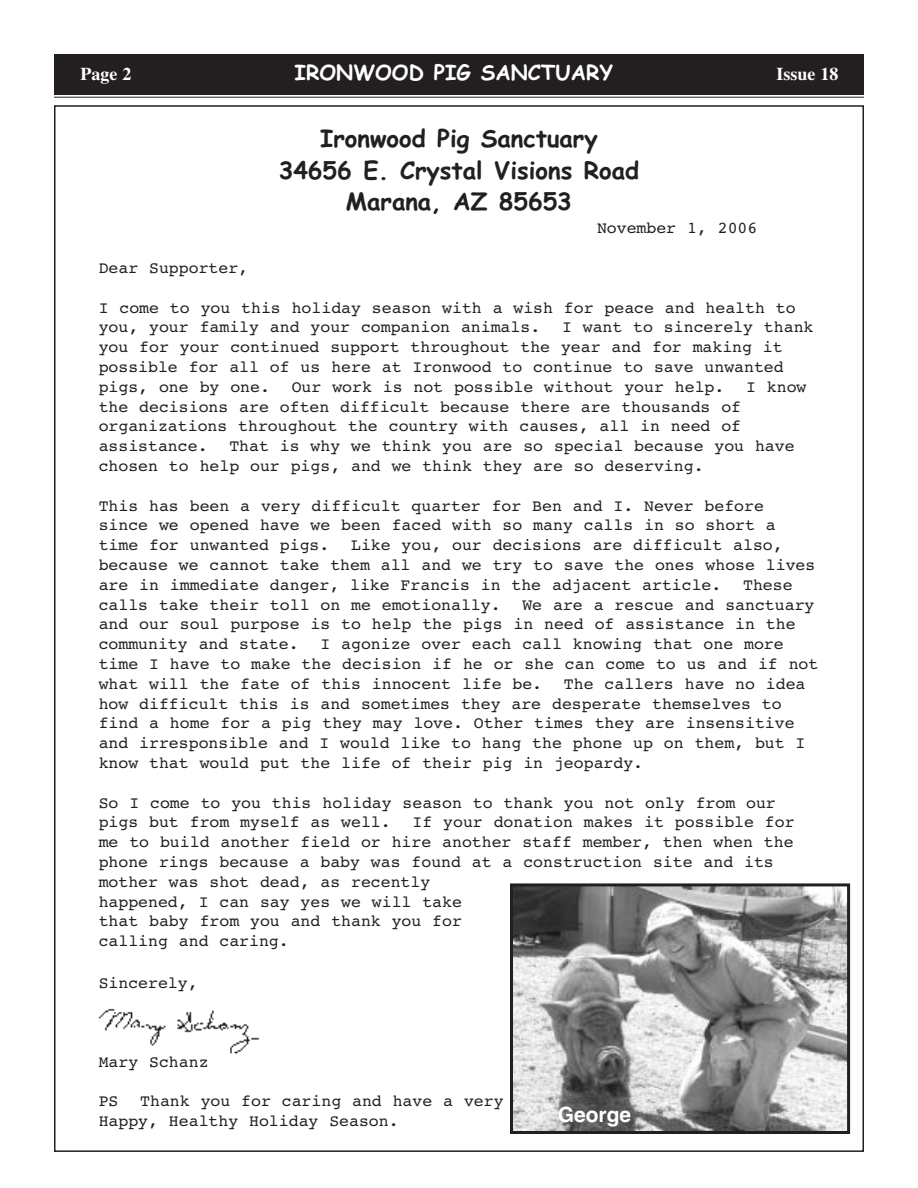
<style>
.page{position:relative;width:918px;height:1188px;background:#fff}
.page>*{position:absolute;margin:0;border:0;box-sizing:border-box;transform-origin:0 0}
.t1{font:700 24px/31.5px "Comic Sans MS";color:#231f20;text-align:center}
.t2{font:700 21px "Comic Sans MS";color:#fff}
.t3{font:700 21px "Helvetica";color:#fff}
.t4{font:700 18px "Times";color:#fff}
.t5{font:16.5px/19.8px "Courier";color:#231f20}
</style>
<div class="page">
<div style="left:54px;top:54px;width:810px;height:40px;background:#231f20"></div>
<hr style="left:54px;top:97px;width:810px;height:1px;background:#231f20">
<img style="left:514px;top:887px;width:332px;height:243px">
<div style="left:510px;top:883px;width:340px;height:251px;border:3px solid #231f20"></div>
<img style="left:98px;top:1008px;width:162px;height:46px">
<p class="t4" style="left:80px;top:63px;width:52px">Page 2</p>
<p class="t2" style="left:295px;top:60px;width:320px">IRONWOOD PIG SANCTUARY</p>
<p class="t4" style="left:777px;top:63px;width:63px">Issue 18</p>
<h1 class="t1" style="left:279px;top:123px;width:362px">Ironwood Pig Sanctuary<br>34656 E. Crystal Visions Road<br>Marana, AZ 85653</h1>
<p class="t5" style="left:597px;top:218px;width:162px">November 1, 2006</p>
<p class="t5" style="left:99px;top:257px;width:151px">Dear Supporter,</p>
<p class="t5" style="left:99px;top:297px;width:698px">I come to you this holiday season with a wish for peace and health to you, your family and your companion animals.</p>
<p class="t5" style="left:99px;top:317px;width:716px;text-indent:463px">I want to sincerely thank you for your continued support throughout the year and for making it possible for all of us here at Ironwood to continue to save unwanted pigs, one by one.</p>
<p class="t5" style="left:292px;top:376px;width:434px">Our work is not possible without your help.</p>
<p class="t5" style="left:746px;top:376px;width:62px">I know</p>
<p class="t5" style="left:99px;top:396px;width:644px;text-align:justify">the decisions are often difficult because there are thousands of organizations throughout the country with causes, all in need of assistance.</p>
<p class="t5" style="left:99px;top:436px;width:697px;text-indent:131px">That is why we think you are so special because you have chosen to help our pigs, and we think they are so deserving.</p>
<p class="t5" style="left:99px;top:495px;width:679px">This has been a very difficult quarter for Ben and I. Never before since we opened have we been faced with so many calls in so short a time for unwanted pigs.</p>
<p class="t5" style="left:99px;top:535px;width:718px;text-indent:252px">Like you, our decisions are difficult also, because we cannot take them all and we try to save the ones whose lives are in immediate danger, like Francis in the adjacent article.</p>
<p class="t5" style="left:743px;top:574px;width:51px">These</p>
<p class="t5" style="left:99px;top:594px;width:403px">calls take their toll on me emotionally.</p>
<p class="t5" style="left:99px;top:594px;width:717px;text-indent:424px">We are a rescue and sanctuary and our soul purpose is to help the pigs in need of assistance in the community and state.</p>
<p class="t5" style="left:99px;top:634px;width:721px;text-indent:222px">I agonize over each call knowing that one more time I have to make the decision if he or she can come to us and if not what will the fate of this innocent life be.</p>
<p class="t5" style="left:99px;top:673px;width:708px;text-indent:465px">The callers have no idea how difficult this is and sometimes they are desperate themselves to find a home for a pig they may love. Other times they are insensitive and irresponsible and I would like to hang the phone up on them, but I know that would put the life of their pig in jeopardy.</p>
<p class="t5" style="left:99px;top:792px;width:679px">So I come to you this holiday season to thank you not only from our pigs but from myself as well.</p>
<p class="t5" style="left:99px;top:812px;width:697px;text-indent:314px">If your donation makes it possible for me to build another field or hire another staff member, then when the phone rings because a baby was found at a construction site and its mother was shot dead, as recently<br>happened, I can say yes we will take<br>that baby from you and thank you for<br>calling and caring.</p>
<p class="t5" style="left:99px;top:972px;width:100px">Sincerely,</p>
<p class="t5" style="left:99px;top:1051px;width:111px">Mary Schanz</p>
<p class="t5" style="left:99px;top:1091px;width:21px">PS</p>
<p class="t5" style="left:99px;top:1091px;width:406px;text-indent:42px">Thank you for caring and have a very<br>Happy, Healthy Holiday Season.</p>
<p class="t3" style="left:558px;top:1103px;width:75px">George</p>
</div>
